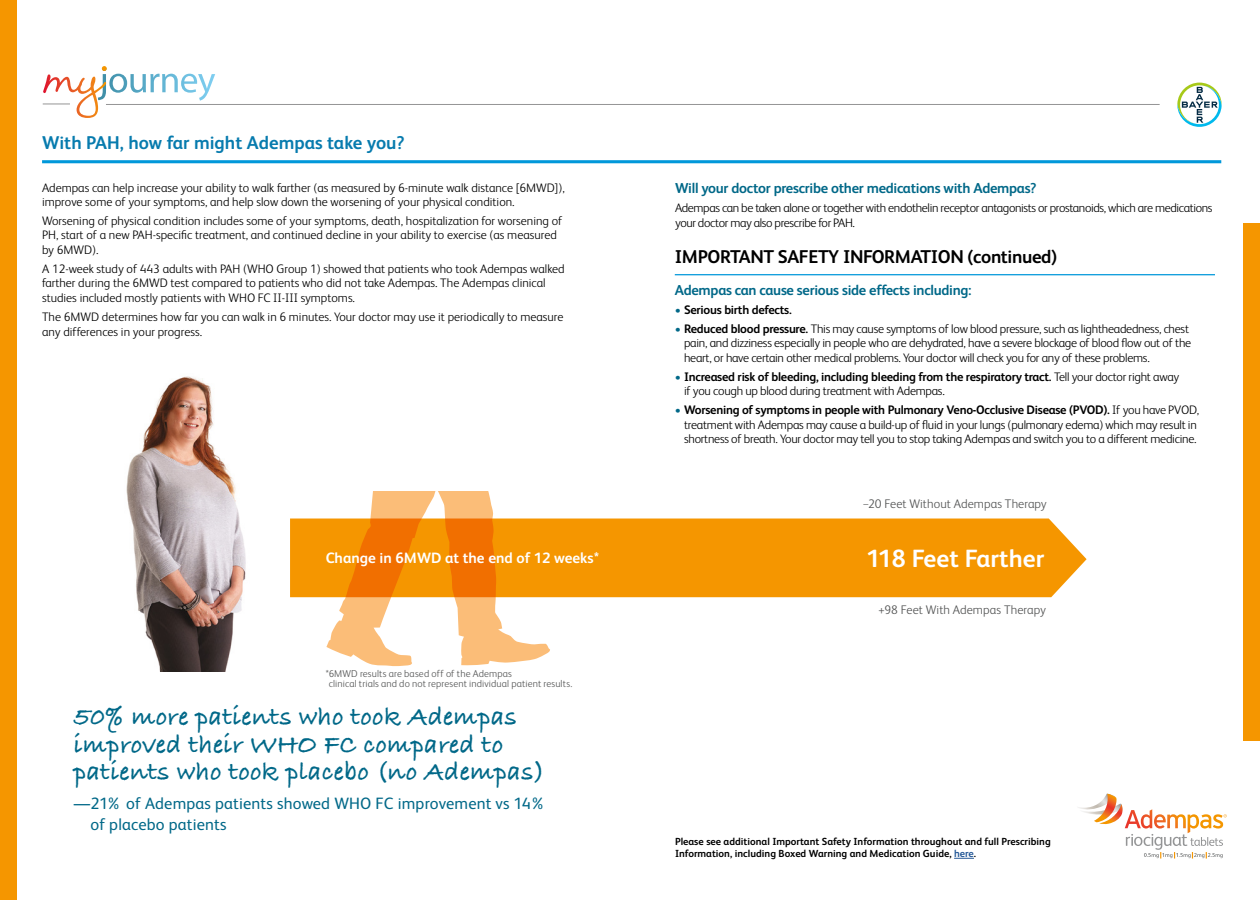
<style>
.page{position:relative;width:1260px;height:900px;background:#fff}
.page>*{position:absolute;margin:0;border:0;box-sizing:border-box;transform-origin:0 0}
.t1{font:26.75px/27.8px "Bradley Hand ITCTT Bold";letter-spacing:.01em;color:#006888}
.t2{font:700 25px "FS Albert";color:#fff}
.t3{font:700 18.5px "FS Albert";letter-spacing:-.02em;color:#000}
.t4{font:700 18.5px "FS Albert";color:#077bae}
.t5{font:16.5px/20.6px "FS Albert";letter-spacing:.01em;color:#006888}
.t6{font:700 15px "FS Albert";color:#fff}
.t7{font:700 14.38px "FS Albert";letter-spacing:-.02em;color:#006888}
.t8{font:300 12.5px "FS Albert";letter-spacing:.005em;color:#535454}
.t9{font:300 12.38px/14.4px "FS Albert";letter-spacing:-.005em;color:#000}
.t10{font:300 12.38px/14.4px "FS Albert";letter-spacing:-.03em;color:#000}
.t11{font:700 12.38px "FS Albert";letter-spacing:-.02em;color:#000}
.t12{font:700 10.25px/12.4px "FS Albert";color:#000}
.t13{font:300 10px/10px "FS Albert";letter-spacing:.015em;color:#535454}
.s1{font-weight:300;color:#006888}
.s2{color:#006888}
.s3{font-weight:700}
.s4{font-size:10px}
.s5{color:#245897}
</style>
<div class="page">
<img style="left:126px;top:376px;width:120px;height:295px">
<div style="left:0;top:0;width:17px;height:900px;background:#f59600"></div>
<div style="left:1243px;top:223px;width:17px;height:517px;background:#f59600"></div>
<svg style="left:326px;top:491px;width:224px;height:175px"></svg>
<svg style="left:290px;top:519px;width:797px;height:78px;background:#f49306"></svg>
<hr style="left:675px;top:274px;width:540px;height:1px;background:#0098da">
<hr style="left:42px;top:160px;width:1179px;height:3px;background:#0098da">
<svg style="left:1177px;top:83px;width:45px;height:44px"></svg>
<svg style="left:43px;top:66px;width:172px;height:52px"></svg>
<hr style="left:106px;top:104px;width:1054px;height:1px;background:#949495">
<svg style="left:954px;top:858px;width:20px;height:1px"></svg>
<svg style="left:1078px;top:794px;width:149px;height:65px"></svg>
<h3 class="t4" style="left:42px;top:130px;width:364px">With PAH, how far might Adempas take you?</h3>
<p class="t9" style="left:42px;top:180px;width:524px">Adempas can help increase your ability to walk farther (as measured by 6-minute walk distance [6MWD]), improve some of your symptoms, and help slow down the worsening of your physical condition.</p>
<p class="t9" style="left:42px;top:213px;width:522px">Worsening of physical condition includes some of your symptoms, death, hospitalization for worsening of<br>PH, start of a new PAH-specific treatment, and continued decline in your ability to exercise (as measured by 6MWD).</p>
<p class="t9" style="left:42px;top:261px;width:524px">A 12-week study of 443 adults with PAH (WHO Group 1) showed that patients who took Adempas walked farther during the 6MWD test compared to patients who did not take Adempas. The Adempas clinical studies included mostly patients with WHO FC II-III symptoms.</p>
<p class="t9" style="left:42px;top:309px;width:523px;line-height:14.9px">The 6MWD determines how far you can walk in 6 minutes. Your doctor may use it periodically to measure any differences in your progress.</p>
<p class="t6" style="left:326px;top:548px;width:275px">Change in 6MWD at the end of 12 weeks*</p>
<p class="t13" style="left:329px;top:668px;width:245px;text-indent:-3px">*6MWD results are based off of the Adempas<br>clinical trials and do not represent individual patient results.</p>
<h1 class="t1" style="left:74px;top:701px;width:473px">50% more patients who took Adempas improved their WHO FC compared to patients who took placebo (no Adempas)</h1>
<h3 class="t5" style="left:90px;top:792px;width:457px;text-indent:-17px">—21% of Adempas patients showed WHO FC improvement vs 14% of placebo patients</h3>
<p class="t7" style="left:675px;top:178px;width:363px">Will your doctor prescribe other medications with Adempas?</p>
<p class="t10" style="left:675px;top:200px;width:539px">Adempas can be taken alone or together with endothelin receptor antagonists or prostanoids, which are medications your doctor may also prescribe for PAH.</p>
<h3 class="t3" style="left:675px;top:245px;width:384px">IMPORTANT SAFETY INFORMATION (continued)</h3>
<p class="t7" style="left:675px;top:280px;width:298px">Adempas can cause serious side effects including:</p>
<p class="t11" style="left:675px;top:301px;width:118px"><span class="s1">•</span> Serious birth defects.</p>
<p class="t9" style="left:684px;top:321px;width:509px;text-indent:-9px"><span class="s2">•</span> <span class="s3">Reduced blood pressure.</span> This may cause symptoms of low blood pressure, such as lightheadedness, chest pain, and dizziness especially in people who are dehydrated, have a severe blockage of blood flow out of the heart, or have certain other medical problems. Your doctor will check you for any of these problems.</p>
<p class="t9" style="left:684px;top:369px;width:497px;text-indent:-9px"><span class="s2">•</span> <span class="s3">Increased risk of bleeding, including bleeding from the respiratory tract.</span> Tell your doctor right away if you cough up blood during treatment with Adempas.</p>
<p class="t9" style="left:675px;top:402px;width:526px;text-align:center"><span class="s2">•</span> <span class="s3">Worsening of symptoms in people with Pulmonary Veno-Occlusive Disease (PVOD).</span> If you have PVOD, treatment with Adempas may cause a build-up of fluid in your lungs (pulmonary edema) which may result in shortness of breath. Your doctor may tell you to stop taking Adempas and switch you to a different medicine.</p>
<p class="t8" style="left:863px;top:496px;width:185px"><span class="s4">–</span>20 Feet Without Adempas Therapy</p>
<h2 class="t2" style="left:866px;top:541px;width:180px">118 Feet Farther</h2>
<p class="t8" style="left:879px;top:601px;width:169px">+98 Feet With Adempas Therapy</p>
<p class="t12" style="left:675px;top:835px;width:377px">Please see additional Important Safety Information throughout and full Prescribing<br>Information, including Boxed Warning and Medication Guide, <span class="s5">here</span>.</p>
</div>
